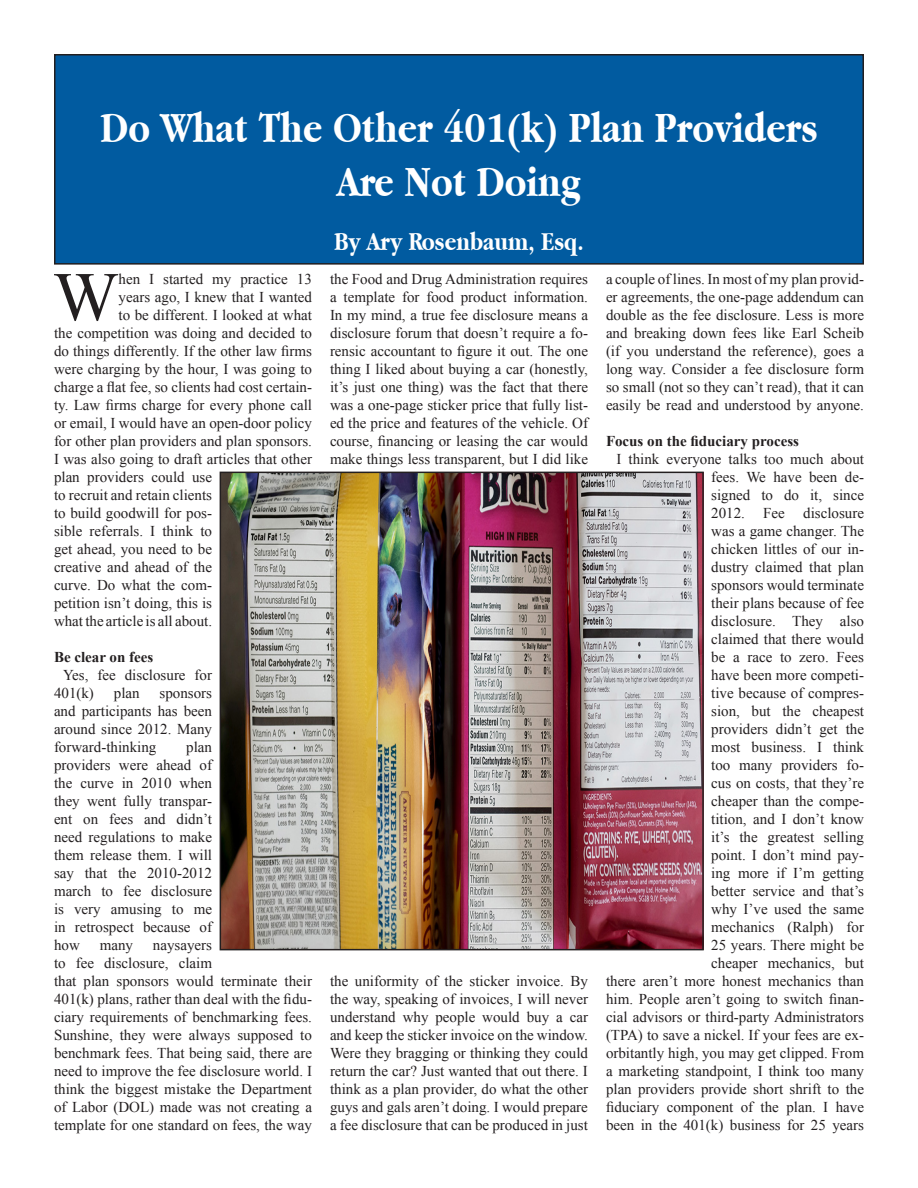
<style>
.page{position:relative;width:918px;height:1188px;background:#fff}
.page>*{position:absolute;margin:0;border:0;box-sizing:border-box;transform-origin:0 0}
.t1{font:69.3px "Times New Roman";color:#231f20}
.t2{font:700 45px "Apple Garamond";color:#fff}
.t3{font:700 27px "Apple Garamond";color:#fff}
.t4{font:15px/18px "Times New Roman";color:#231f20;text-align:justify}
.t5{font:700 15px "Times New Roman";color:#231f20}
</style>
<div class="page">
<div style="left:55px;top:55px;width:808px;height:209px;background:#015ba0"></div>
<div style="left:54px;top:54px;width:810px;height:211px;border:2px solid #231f20"></div>
<img style="left:223px;top:475px;width:478px;height:472px">
<div style="left:220px;top:472px;width:484px;height:478px;border:2px solid #231f20"></div>
<p class="t2" style="left:100px;top:102px;width:719px">Do What The Other 401(k) Plan Providers</p>
<p class="t2" style="left:337px;top:156px;width:245px">Are Not Doing</p>
<p class="t3" style="left:334px;top:226px;width:251px">By Ary Rosenbaum, Esq.</p>
<p class="t1" style="left:53px;top:250px;width:67px">W</p>
<p class="t4" style="left:119px;top:270px;width:195px">hen I started my practice 13</p>
<p class="t4" style="left:330px;top:270px;width:260px">the Food and Drug Administration requires a template for food product information.<br>In my mind, a true fee disclosure means a disclosure forum that doesn’t require a fo&shy;rensic accountant to figure it out. The one thing I liked about buying a car (honestly, it’s just one thing) was the fact that there was a one-page sticker price that fully list&shy;ed the price and features of the vehicle. Of course, financing or leasing the car would make things less transparent, but I did like</p>
<p class="t4" style="left:606px;top:270px;width:260px">a couple of lines. In most of my plan provid&shy;er agreements, the one-page addendum can double as the fee disclosure. Less is more and breaking down fees like Earl Scheib (if you understand the reference), goes a long way. Consider a fee disclosure form so small (not so they can’t read), that it can easily be read and understood by anyone.</p>
<p class="t5" style="left:606px;top:431px;width:195px">Focus on the fiduciary process</p>
<p class="t4" style="left:606px;top:450px;width:260px;text-align:right">I think everyone talks too much about fees. We have been de-<br>signed to do it, since<br>2012. Fee disclosure<br>was a game changer. The<br>chicken littles of our in-<br>dustry claimed that plan<br>sponsors would terminate<br>their plans because of fee<br>disclosure. They also<br>claimed that there would<br>be a race to zero. Fees<br>have been more competi-<br>tive because of compres-<br>sion, but the cheapest<br>providers didn’t get the<br>most business. I think<br>too many providers fo-<br>cus on costs, that they’re<br>cheaper than the compe-<br>tition, and I don’t know<br>it’s the greatest selling<br>point. I don’t mind pay-<br>ing more if I’m getting<br>better service and that’s<br>why I’ve used the same<br>mechanics (Ralph) for<br>25 years. There might be<br>cheaper mechanics, but<br>there aren’t more honest mechanics than him. People aren’t going to switch finan&shy;cial advisors or third-party Administrators (TPA) to save a nickel. If your fees are ex&shy;orbitantly high, you may get clipped. From a marketing standpoint, I think too many plan providers provide short shrift to the fiduciary component of the plan. I have been in the 401(k) business for 25 years</p>
<p class="t4" style="left:119px;top:288px;width:195px">years ago, I knew that I wanted</p>
<p class="t4" style="left:119px;top:306px;width:195px">to be different. I looked at what</p>
<p class="t4" style="left:54px;top:324px;width:260px">the competition was doing and decided to</p>
<p class="t4" style="left:54px;top:342px;width:260px">do things differently. If the other law firms</p>
<p class="t4" style="left:54px;top:360px;width:260px">were charging by the hour, I was going to</p>
<p class="t4" style="left:54px;top:378px;width:259px">charge a flat fee, so clients had cost certain-</p>
<p class="t4" style="left:54px;top:396px;width:260px">ty. Law firms charge for every phone call</p>
<p class="t4" style="left:54px;top:414px;width:260px">or email, I would have an open-door policy</p>
<p class="t4" style="left:54px;top:432px;width:259px">for other plan providers and plan sponsors.</p>
<p class="t4" style="left:54px;top:450px;width:260px">I was also going to draft articles that other</p>
<p class="t4" style="left:54px;top:468px;width:160px">plan providers could use</p>
<p class="t4" style="left:54px;top:486px;width:160px">to recruit and retain clients</p>
<p class="t4" style="left:54px;top:504px;width:160px">to build goodwill for pos-</p>
<p class="t4" style="left:54px;top:522px;width:160px">sible referrals. I think to</p>
<p class="t4" style="left:54px;top:540px;width:160px">get ahead, you need to be</p>
<p class="t4" style="left:54px;top:558px;width:160px">creative and ahead of the</p>
<p class="t4" style="left:54px;top:576px;width:160px">curve. Do what the com-</p>
<p class="t4" style="left:54px;top:594px;width:160px">petition isn’t doing, this is</p>
<p class="t4" style="left:54px;top:612px;width:160px">what the article is all about.</p>
<p class="t5" style="left:54px;top:647px;width:101px">Be clear on fees</p>
<p class="t4" style="left:54px;top:666px;width:160px;text-indent:9px">Yes, fee disclosure for<br>401(k)</p>
<p class="t4" style="left:114px;top:684px;width:27px">plan</p>
<p class="t4" style="left:54px;top:684px;width:160px;text-indent:106px">sponsors and participants has been around since 2012. Many forward-thinking</p>
<p class="t4" style="left:54px;top:738px;width:160px;text-indent:132px">plan providers were ahead of the curve in 2010 when they went fully transpar&shy;ent on fees and didn’t need regulations to make them release them. I will say that the 2010-2012 march to fee disclosure is very amusing to me in retrospect because of how</p>
<p class="t4" style="left:54px;top:936px;width:260px;text-align:left;text-indent:99px">naysayers<br>to fee disclosure, claim<br>that plan sponsors would terminate their 401(k) plans, rather than deal with the fidu&shy;ciary requirements of benchmarking fees.<br>Sunshine, they were always supposed to benchmark fees. That being said, there are need to improve the fee disclosure world. I think the biggest mistake the Department of Labor (DOL) made was not creating a template for one standard on fees, the way</p>
<p class="t4" style="left:100px;top:936px;width:35px">many</p>
<p class="t4" style="left:330px;top:972px;width:260px">the uniformity of the sticker invoice. By the way, speaking of invoices, I will never understand why people would buy a car and keep the sticker invoice on the window.<br>Were they bragging or thinking they could return the car? Just wanted that out there. I think as a plan provider, do what the other guys and gals aren’t doing. I would prepare a fee disclosure that can be produced in just</p>
</div>
